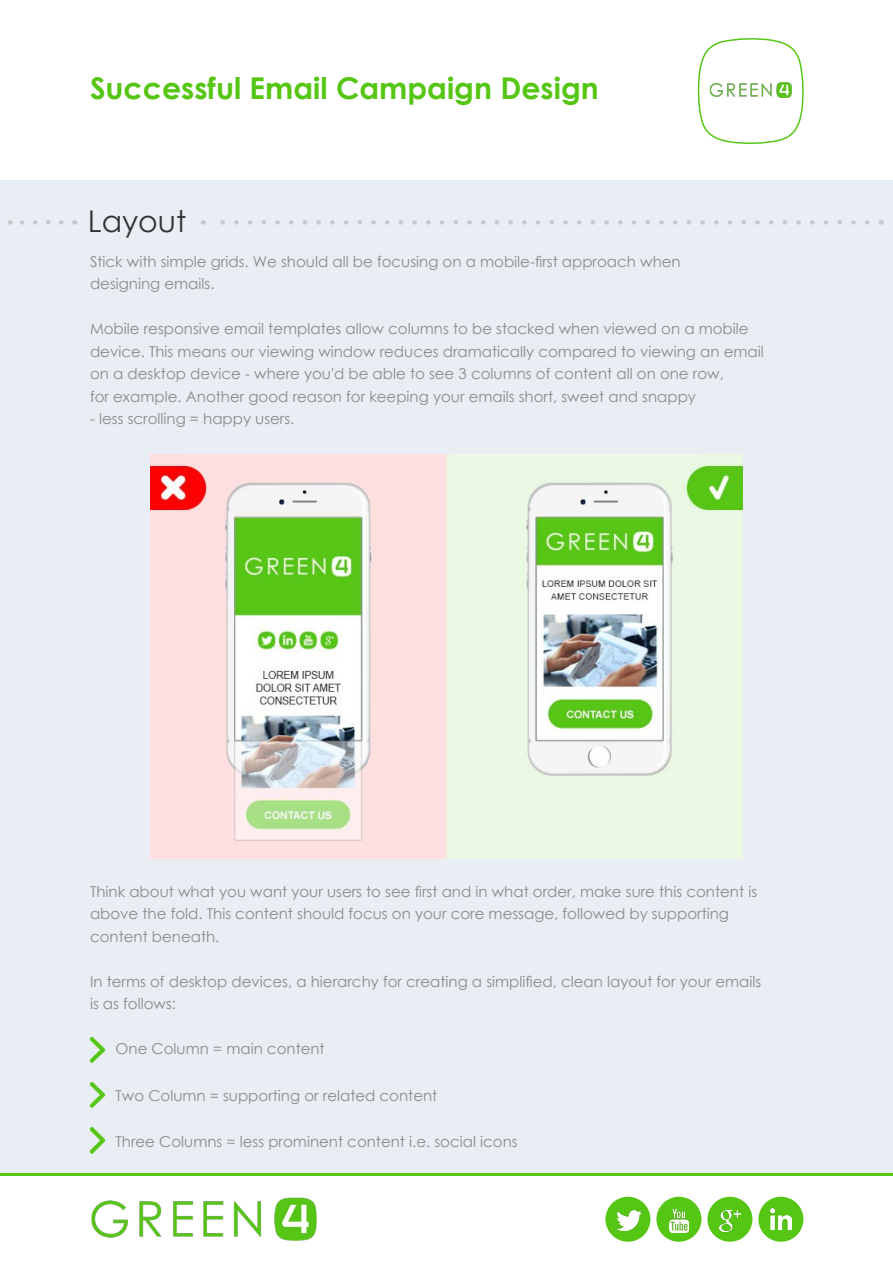
<style>
.page{position:relative;width:893px;height:1263px;background:#fff}
.page>*{position:absolute;margin:0;border:0;box-sizing:border-box;transform-origin:0 0}
.t1{font:700 30px "Century Gothic";color:#56c615}
.t2{font:30px "Century Gothic";color:#333}
.t3{font:15px/22.5px "Century Gothic";color:#8d8a8a}
</style>
<div class="page">
<div style="left:0;top:180px;width:893px;height:995px;background:#e8eef4"></div>
<svg style="left:10px;top:220px;width:51px;height:5px"></svg>
<svg style="left:203px;top:220px;width:664px;height:5px"></svg>
<img style="left:151px;top:454px;width:591px;height:405px">
<img style="left:89px;top:1037px;width:17px;height:26px">
<img style="left:89px;top:1082px;width:17px;height:26px">
<img style="left:89px;top:1128px;width:17px;height:25px">
<img style="left:91px;top:1197px;width:226px;height:44px">
<hr style="left:0;top:1173px;width:893px;height:3px;background:#56c615">
<div style="left:758px;top:1197px;width:45px;height:45px;background:#56c615;border-radius:50%"></div>
<div style="left:707px;top:1197px;width:45px;height:45px;background:#56c615;border-radius:50%"></div>
<div style="left:656px;top:1197px;width:45px;height:45px;background:#56c615;border-radius:50%"></div>
<div style="left:605px;top:1197px;width:45px;height:45px;background:#56c615;border-radius:50%"></div>
<img style="left:770px;top:1209px;width:21px;height:21px">
<img style="left:720px;top:1210px;width:20px;height:21px">
<img style="left:616px;top:1210px;width:26px;height:20px">
<img style="left:669px;top:1209px;width:20px;height:23px">
<svg style="left:697px;top:38px;width:107px;height:106px"></svg>
<img style="left:706px;top:78px;width:90px;height:22px">
<h1 class="t1" style="left:90px;top:65px;width:510px">Successful Email Campaign Design</h1>
<h1 class="t2" style="left:88px;top:200px;width:100px">Layout</h1>
<p class="t3" style="left:90px;top:250px;width:592px">Stick with simple grids. We should all be focusing on a mobile-first approach when designing emails.</p>
<p class="t3" style="left:90px;top:317px;width:675px">Mobile responsive email templates allow columns to be stacked when viewed on a mobile device. This means our viewing window reduces dramatically compared to viewing an email on a desktop device - where you'd be able to see 3 columns of content all on one row,<br>for example. Another good reason for keeping your emails short, sweet and snappy</p>
<p class="t3" style="left:90px;top:407px;width:206px">- less scrolling = happy users.</p>
<p class="t3" style="left:90px;top:880px;width:669px">Think about what you want your users to see first and in what order, make sure this content is above the fold. This content should focus on your core message, followed by supporting content beneath.</p>
<p class="t3" style="left:90px;top:970px;width:673px">In terms of desktop devices, a hierarchy for creating a simplified, clean layout for your emails is as follows:</p>
<p class="t3" style="left:116px;top:1037px;width:211px">One Column = main content</p>
<p class="t3" style="left:116px;top:1084px;width:323px">Two Column = supporting or related content</p>
<p class="t3" style="left:116px;top:1130px;width:404px">Three Columns = less prominent content i.e. social icons</p>
</div>
